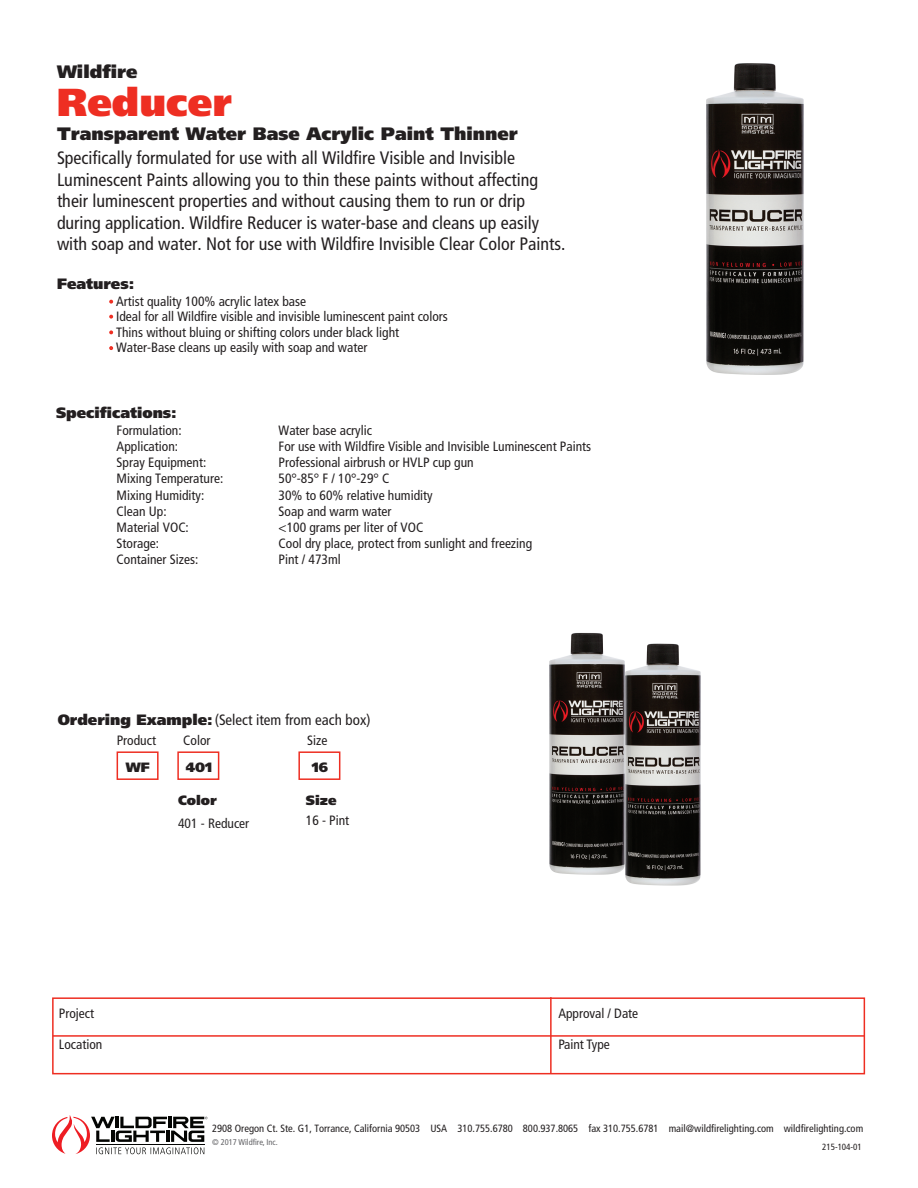
<style>
.page{position:relative;width:918px;height:1188px;background:#fff}
.page>*{position:absolute;margin:0;border:0;box-sizing:border-box;transform-origin:0 0}
.t1{font:900 39px "Frutiger LT Pro";color:#ee2e22}
.t2{font:condensed 18px/21.6px "Frutiger LT Pro";color:#231f20}
.t3{font:900 18px "Frutiger LT Pro";color:#231f20}
.t4{font:condensed 15px "Frutiger LT Pro";color:#231f20}
.t5{font:900 15px "Frutiger LT Pro";color:#231f20}
.t6{font:condensed 13.5px "Frutiger LT Pro";color:#231f20}
.t7{font:900 13.5px "Frutiger LT Pro";color:#231f20}
.t8{font:condensed 13.5px "Frutiger LT Pro";color:#262324}
.t9{font:condensed 10.5px "Frutiger LT Pro";color:#231f20}
.t10{font:condensed 9px "Frutiger LT Pro";color:#231f20}
.t11{font:condensed 8.4px "Frutiger LT Pro";color:#636366}
.s1{font-size:6.75px;color:#ee2e22}
.s2{font-weight:900;font-stretch:normal}
</style>
<div class="page">
<svg style="left:109px;top:300px;width:4px;height:4px"></svg>
<svg style="left:109px;top:315px;width:4px;height:4px"></svg>
<svg style="left:109px;top:330px;width:4px;height:4px"></svg>
<svg style="left:109px;top:346px;width:4px;height:4px"></svg>
<div style="left:52px;top:997px;width:813px;height:77px;background:#fff;border:2px solid #ee2e22"></div>
<hr style="left:53px;top:1035px;width:811px;height:2px;background:#ee2e22">
<hr style="left:550px;top:997px;width:2px;height:77px;background:#ee2e22">
<svg style="left:52px;top:1115px;width:156px;height:39px"></svg>
<div style="left:117px;top:751px;width:42px;height:29px;border:2px solid #ee2e22"></div>
<div style="left:177px;top:751px;width:42px;height:29px;border:2px solid #ee2e22"></div>
<div style="left:298px;top:751px;width:42px;height:29px;border:2px solid #ee2e22"></div>
<img style="left:706px;top:64px;width:97px;height:310px">
<img style="left:549px;top:633px;width:152px;height:253px">
<h2 class="t3" style="left:57px;top:61px;width:82px">Wildfire</h2>
<h1 class="t1" style="left:57px;top:78px;width:176px">Reducer</h1>
<h2 class="t3" style="left:57px;top:122px;width:462px">Transparent Water Base Acrylic Paint Thinner</h2>
<p class="t2" style="left:57px;top:147px;width:510px">Specifically formulated for use with all Wildfire Visible and Invisible Luminescent Paints allowing you to thin these paints without affecting their luminescent properties and without causing them to run or drip during application. Wildfire Reducer is water-base and cleans up easily with soap and water. Not for use with Wildfire Invisible Clear Color Paints.</p>
<p class="t5" style="left:57px;top:275px;width:79px">Features:</p>
<p class="t6" style="left:110px;top:293px;width:198px"><span class="s1">•</span> Artist quality 100% acrylic latex base</p>
<p class="t6" style="left:110px;top:308px;width:340px"><span class="s1">•</span> Ideal for all Wildfire visible and invisible luminescent paint colors</p>
<p class="t6" style="left:110px;top:324px;width:291px"><span class="s1">•</span> Thins without bluing or shifting colors under black light</p>
<p class="t6" style="left:110px;top:340px;width:259px"><span class="s1">•</span> Water-Base cleans up easily with soap and water</p>
<p class="t5" style="left:56px;top:404px;width:122px">Specifications:</p>
<p class="t6" style="left:117px;top:422px;width:67px">Formulation:</p>
<p class="t6" style="left:279px;top:422px;width:95px">Water base acrylic</p>
<p class="t6" style="left:117px;top:438px;width:63px">Application:</p>
<p class="t6" style="left:279px;top:438px;width:314px">For use with Wildfire Visible and Invisible Luminescent Paints</p>
<p class="t6" style="left:117px;top:455px;width:91px">Spray Equipment:</p>
<p class="t6" style="left:279px;top:455px;width:197px">Professional airbrush or HVLP cup gun</p>
<p class="t6" style="left:117px;top:471px;width:108px">Mixing Temperature:</p>
<p class="t6" style="left:279px;top:471px;width:112px">50°-85° F / 10°-29° C</p>
<p class="t6" style="left:117px;top:487px;width:89px">Mixing Humidity:</p>
<p class="t6" style="left:279px;top:487px;width:156px">30% to 60% relative humidity</p>
<p class="t6" style="left:117px;top:503px;width:51px">Clean Up:</p>
<p class="t6" style="left:279px;top:503px;width:114px">Soap and warm water</p>
<p class="t6" style="left:117px;top:519px;width:74px">Material VOC:</p>
<p class="t6" style="left:279px;top:519px;width:146px">&lt;100 grams per liter of VOC</p>
<p class="t6" style="left:117px;top:536px;width:44px">Storage:</p>
<p class="t6" style="left:279px;top:536px;width:255px">Cool dry place, protect from sunlight and freezing</p>
<p class="t6" style="left:117px;top:552px;width:83px">Container Sizes:</p>
<p class="t6" style="left:279px;top:552px;width:64px">Pint / 473ml</p>
<p class="t4" style="left:58px;top:711px;width:314px"><span class="s2">Ordering Example:</span>(Select item from each box)</p>
<p class="t6" style="left:117px;top:733px;width:41px">Product</p>
<p class="t6" style="left:183px;top:733px;width:29px">Color</p>
<p class="t7" style="left:126px;top:759px;width:26px">WF</p>
<p class="t7" style="left:186px;top:759px;width:28px">401</p>
<p class="t6" style="left:307px;top:733px;width:22px">Size</p>
<p class="t7" style="left:312px;top:759px;width:18px">16</p>
<p class="t7" style="left:178px;top:792px;width:40px">Color</p>
<p class="t8" style="left:178px;top:816px;width:73px">401 - Reducer</p>
<p class="t7" style="left:306px;top:792px;width:32px">Size</p>
<p class="t6" style="left:306px;top:812px;width:45px">16 - Pint</p>
<p class="t6" style="left:59px;top:1005px;width:37px">Project</p>
<p class="t6" style="left:558px;top:1005px;width:81px">Approval / Date</p>
<p class="t6" style="left:59px;top:1037px;width:45px">Location</p>
<p class="t6" style="left:558px;top:1037px;width:53px">Paint Type</p>
<p class="t9" style="left:212px;top:1123px;width:653px">2908 Oregon Ct. Ste. G1, Torrance, California 90503 USA 310.755.6780 800.937.8065 fax 310.755.6781 mail@wildfirelighting.com wildfirelighting.com</p>
<p class="t11" style="left:212px;top:1137px;width:67px">© 2017 Wildfire, Inc.</p>
<p class="t10" style="left:822px;top:1142px;width:41px">215-104-01</p>
</div>
